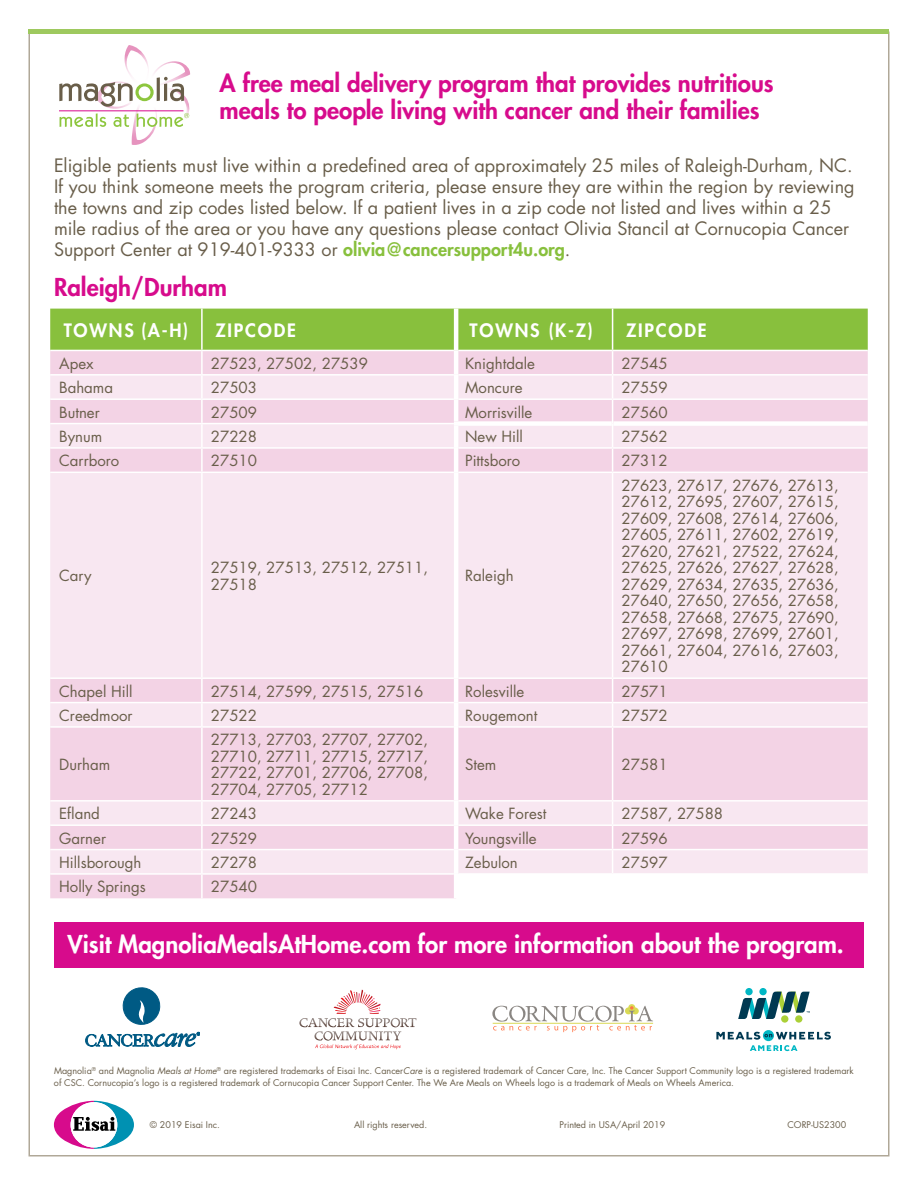
<style>
.page{position:relative;width:918px;height:1188px;background:#fff}
.page>*{position:absolute;margin:0;border:0;box-sizing:border-box;transform-origin:0 0}
.t1{font:800 24px/27px "Futura Std";color:#d70b8c}
.t2{font:800 24px "Futura Std";color:#fff}
.t3{font:18px/21px "Futura Std";color:#695e4a}
.t4{font:800 18px "Futura Std";letter-spacing:.1em;color:#fff}
.t5{font:15px/16.5px "Futura Std";color:#695e4a;text-align:justify}
.t6{font:9px/12px "Futura Std";color:#695e4a}
.s1{font-weight:800;color:#88c03d}
.s2{font-style:italic}
</style>
<div class="page">
<div style="left:28px;top:29px;width:862px;height:5px;background:#9ec95f"></div>
<div style="left:50px;top:875px;width:404px;height:23px;background:#f3d3e5"></div>
<svg style="left:50px;top:473px;width:818px;height:400px;background:#f6e1ed"></svg>
<hr style="left:201px;top:473px;width:2px;height:204px;background:#fff">
<hr style="left:50px;top:677px;width:152px;height:2px;background:#fff">
<hr style="left:202px;top:677px;width:252px;height:2px;background:#fff">
<hr style="left:201px;top:679px;width:2px;height:23px;background:#fff">
<hr style="left:50px;top:702px;width:152px;height:1px;background:#fff">
<hr style="left:202px;top:702px;width:252px;height:1px;background:#fff">
<hr style="left:201px;top:703px;width:2px;height:23px;background:#fff">
<hr style="left:50px;top:726px;width:152px;height:2px;background:#fff">
<hr style="left:202px;top:726px;width:252px;height:2px;background:#fff">
<hr style="left:201px;top:728px;width:2px;height:72px;background:#fff">
<hr style="left:50px;top:800px;width:152px;height:2px;background:#fff">
<hr style="left:202px;top:800px;width:252px;height:2px;background:#fff">
<hr style="left:201px;top:802px;width:2px;height:22px;background:#fff">
<hr style="left:50px;top:824px;width:152px;height:2px;background:#fff">
<hr style="left:202px;top:824px;width:252px;height:2px;background:#fff">
<hr style="left:201px;top:826px;width:2px;height:23px;background:#fff">
<hr style="left:50px;top:849px;width:152px;height:1px;background:#fff">
<hr style="left:202px;top:849px;width:252px;height:1px;background:#fff">
<hr style="left:201px;top:850px;width:2px;height:23px;background:#fff">
<hr style="left:201px;top:875px;width:2px;height:23px;background:#fff">
<svg style="left:50px;top:309px;width:818px;height:163px;background:#dad6c0"></svg>
<hr style="left:612px;top:473px;width:1px;height:204px;background:#fff">
<hr style="left:458px;top:677px;width:155px;height:2px;background:#fff">
<hr style="left:613px;top:677px;width:255px;height:2px;background:#fff">
<hr style="left:458px;top:702px;width:155px;height:1px;background:#fff">
<hr style="left:613px;top:702px;width:255px;height:1px;background:#fff">
<svg style="left:612px;top:679px;width:1px;height:47px"></svg>
<hr style="left:458px;top:726px;width:155px;height:2px;background:#fff">
<hr style="left:613px;top:726px;width:255px;height:2px;background:#fff">
<hr style="left:612px;top:728px;width:1px;height:72px;background:#fff">
<hr style="left:458px;top:800px;width:155px;height:2px;background:#fff">
<hr style="left:613px;top:800px;width:255px;height:2px;background:#fff">
<hr style="left:458px;top:824px;width:155px;height:2px;background:#fff">
<hr style="left:613px;top:824px;width:255px;height:2px;background:#fff">
<hr style="left:458px;top:849px;width:155px;height:1px;background:#fff">
<hr style="left:613px;top:849px;width:255px;height:1px;background:#fff">
<svg style="left:612px;top:802px;width:1px;height:71px"></svg>
<hr style="left:454px;top:309px;width:4px;height:41px;background:#fff">
<hr style="left:454px;top:350px;width:4px;height:25px;background:#fff">
<hr style="left:454px;top:375px;width:4px;height:24px;background:#fff">
<hr style="left:454px;top:399px;width:4px;height:22px;background:#fff">
<hr style="left:454px;top:426px;width:4px;height:22px;background:#fff">
<hr style="left:454px;top:448px;width:4px;height:24px;background:#fff">
<hr style="left:454px;top:472px;width:4px;height:206px;background:#fff">
<hr style="left:454px;top:678px;width:4px;height:25px;background:#fff">
<hr style="left:454px;top:703px;width:4px;height:24px;background:#fff">
<hr style="left:454px;top:727px;width:4px;height:74px;background:#fff">
<hr style="left:454px;top:801px;width:4px;height:24px;background:#fff">
<hr style="left:454px;top:825px;width:4px;height:25px;background:#fff">
<hr style="left:454px;top:850px;width:4px;height:24px;background:#fff">
<svg style="left:59px;top:45px;width:132px;height:100px"></svg>
<div style="left:54px;top:922px;width:810px;height:46px;background:#d70b8c"></div>
<svg style="left:54px;top:1101px;width:80px;height:48px"></svg>
<svg style="left:308px;top:990px;width:108px;height:59px"></svg>
<svg style="left:122px;top:988px;width:39px;height:37px"></svg>
<svg style="left:86px;top:1032px;width:114px;height:15px"></svg>
<svg style="left:492px;top:1006px;width:161px;height:26px"></svg>
<svg style="left:763px;top:1030px;width:11px;height:11px"></svg>
<svg style="left:716px;top:1032px;width:115px;height:19px"></svg>
<div style="left:795px;top:1015px;width:7px;height:8px;background:#abd037;border-radius:50%"></div>
<div style="left:781px;top:1015px;width:7px;height:8px;background:#abd037;border-radius:50%"></div>
<div style="left:745px;top:988px;width:8px;height:7px;background:#00b7c4;border-radius:50%"></div>
<div style="left:759px;top:988px;width:8px;height:7px;background:#00b7c4;border-radius:50%"></div>
<svg style="left:738px;top:992px;width:72px;height:27px"></svg>
<h1 class="t1" style="left:220px;top:69px;width:556px">A free meal delivery program that provides nutritious meals to people living with cancer and their families</h1>
<p class="t3" style="left:54px;top:155px;width:802px">Eligible patients must live within a predefined area of approximately 25 miles of Raleigh-Durham, NC.<br>If you think someone meets the program criteria, please ensure they are within the region by reviewing the towns and zip codes listed below. If a patient lives in a zip code not listed and lives within a 25 mile radius of the area or you have any questions please contact Olivia Stancil at Cornucopia Cancer Support Center at 919-401-9333 or <span class="s1">olivia@cancersupport4u.org</span>.</p>
<h1 class="t1" style="left:54px;top:274px;width:175px">Raleigh/Durham</h1>
<p class="t4" style="left:64px;top:319px;width:126px">TOWNS (A-H)</p>
<p class="t4" style="left:215px;top:319px;width:82px">ZIPCODE</p>
<p class="t4" style="left:470px;top:319px;width:125px">TOWNS (K-Z)</p>
<p class="t4" style="left:626px;top:319px;width:82px">ZIPCODE</p>
<p class="t5" style="left:59px;top:355px;width:36px">Apex</p>
<p class="t5" style="left:211px;top:355px;width:159px">27523, 27502, 27539</p>
<p class="t5" style="left:465px;top:355px;width:71px">Knightdale</p>
<p class="t5" style="left:622px;top:355px;width:48px">27545</p>
<p class="t5" style="left:59px;top:380px;width:55px">Bahama</p>
<p class="t5" style="left:211px;top:380px;width:48px">27503</p>
<p class="t5" style="left:465px;top:380px;width:59px">Moncure</p>
<p class="t5" style="left:622px;top:380px;width:48px">27559</p>
<p class="t5" style="left:59px;top:404px;width:42px">Butner</p>
<p class="t5" style="left:211px;top:404px;width:48px">27509</p>
<p class="t5" style="left:465px;top:404px;width:69px">Morrisville</p>
<p class="t5" style="left:622px;top:404px;width:48px">27560</p>
<p class="t5" style="left:59px;top:428px;width:45px">Bynum</p>
<p class="t5" style="left:211px;top:428px;width:48px">27228</p>
<p class="t5" style="left:465px;top:428px;width:59px">New Hill</p>
<p class="t5" style="left:622px;top:428px;width:48px">27562</p>
<p class="t5" style="left:59px;top:453px;width:61px">Carrboro</p>
<p class="t5" style="left:211px;top:453px;width:48px">27510</p>
<p class="t5" style="left:465px;top:453px;width:57px">Pittsboro</p>
<p class="t5" style="left:622px;top:453px;width:48px">27312</p>
<p class="t5" style="left:59px;top:568px;width:34px">Cary</p>
<p class="t5" style="left:211px;top:560px;width:219px">27519, 27513, 27512, 27511,<br>27518</p>
<p class="t5" style="left:465px;top:568px;width:50px">Raleigh</p>
<p class="t5" style="left:622px;top:477px;width:219px">27623, 27617, 27676, 27613, 27612, 27695, 27607, 27615, 27609, 27608, 27614, 27606, 27605, 27611, 27602, 27619, 27620, 27621, 27522, 27624, 27625, 27626, 27627, 27628, 27629, 27634, 27635, 27636, 27640, 27650, 27656, 27658, 27658, 27668, 27675, 27690, 27697, 27698, 27699, 27601, 27661, 27604, 27616, 27603, 27610</p>
<p class="t5" style="left:59px;top:683px;width:75px">Chapel Hill</p>
<p class="t5" style="left:211px;top:683px;width:214px">27514, 27599, 27515, 27516</p>
<p class="t5" style="left:465px;top:683px;width:61px">Rolesville</p>
<p class="t5" style="left:622px;top:683px;width:48px">27571</p>
<p class="t5" style="left:59px;top:707px;width:75px">Creedmoor</p>
<p class="t5" style="left:211px;top:707px;width:48px">27522</p>
<p class="t5" style="left:465px;top:707px;width:74px">Rougemont</p>
<p class="t5" style="left:622px;top:707px;width:48px">27572</p>
<p class="t5" style="left:59px;top:756px;width:52px">Durham</p>
<p class="t5" style="left:211px;top:732px;width:219px">27713, 27703, 27707, 27702, 27710, 27711, 27715, 27717, 27722, 27701, 27706, 27708, 27704, 27705, 27712</p>
<p class="t5" style="left:465px;top:756px;width:33px">Stem</p>
<p class="t5" style="left:622px;top:756px;width:48px">27581</p>
<p class="t5" style="left:59px;top:806px;width:42px">Efland</p>
<p class="t5" style="left:211px;top:806px;width:48px">27243</p>
<p class="t5" style="left:465px;top:806px;width:83px">Wake Forest</p>
<p class="t5" style="left:622px;top:806px;width:103px">27587, 27588</p>
<p class="t5" style="left:59px;top:830px;width:48px">Garner</p>
<p class="t5" style="left:211px;top:830px;width:48px">27529</p>
<p class="t5" style="left:465px;top:830px;width:73px">Youngsville</p>
<p class="t5" style="left:622px;top:830px;width:48px">27596</p>
<p class="t5" style="left:59px;top:854px;width:84px">Hillsborough</p>
<p class="t5" style="left:211px;top:854px;width:48px">27278</p>
<p class="t5" style="left:465px;top:854px;width:54px">Zebulon</p>
<p class="t5" style="left:622px;top:854px;width:48px">27597</p>
<p class="t5" style="left:59px;top:879px;width:88px">Holly Springs</p>
<p class="t5" style="left:211px;top:879px;width:48px">27540</p>
<h1 class="t2" style="left:68px;top:928px;width:778px">Visit MagnoliaMealsAtHome.com for more information about the program.</h1>
<p class="t6" style="left:54px;top:1065px;width:801px">Magnolia<sup>®</sup> and Magnolia <span class="s2">Meals at Home</span><sup>®</sup> are registered trademarks of Eisai Inc. Cancer<span class="s2">Care</span> is a registered trademark of Cancer Care, Inc. The Cancer Support Community logo is a registered trademark of CSC. Cornucopia’s logo is a registered trademark of Cornucopia Cancer Support Center. The We Are Meals on Wheels logo is a trademark of Meals on Wheels America.</p>
<p class="t6" style="left:150px;top:1119px;width:71px">© 2019 Eisai Inc.</p>
<p class="t6" style="left:354px;top:1119px;width:75px">All rights reserved.</p>
<p class="t6" style="left:559px;top:1119px;width:107px">Printed in USA/April 2019</p>
<p class="t6" style="left:787px;top:1119px;width:60px">CORP-US2300</p>
</div>
